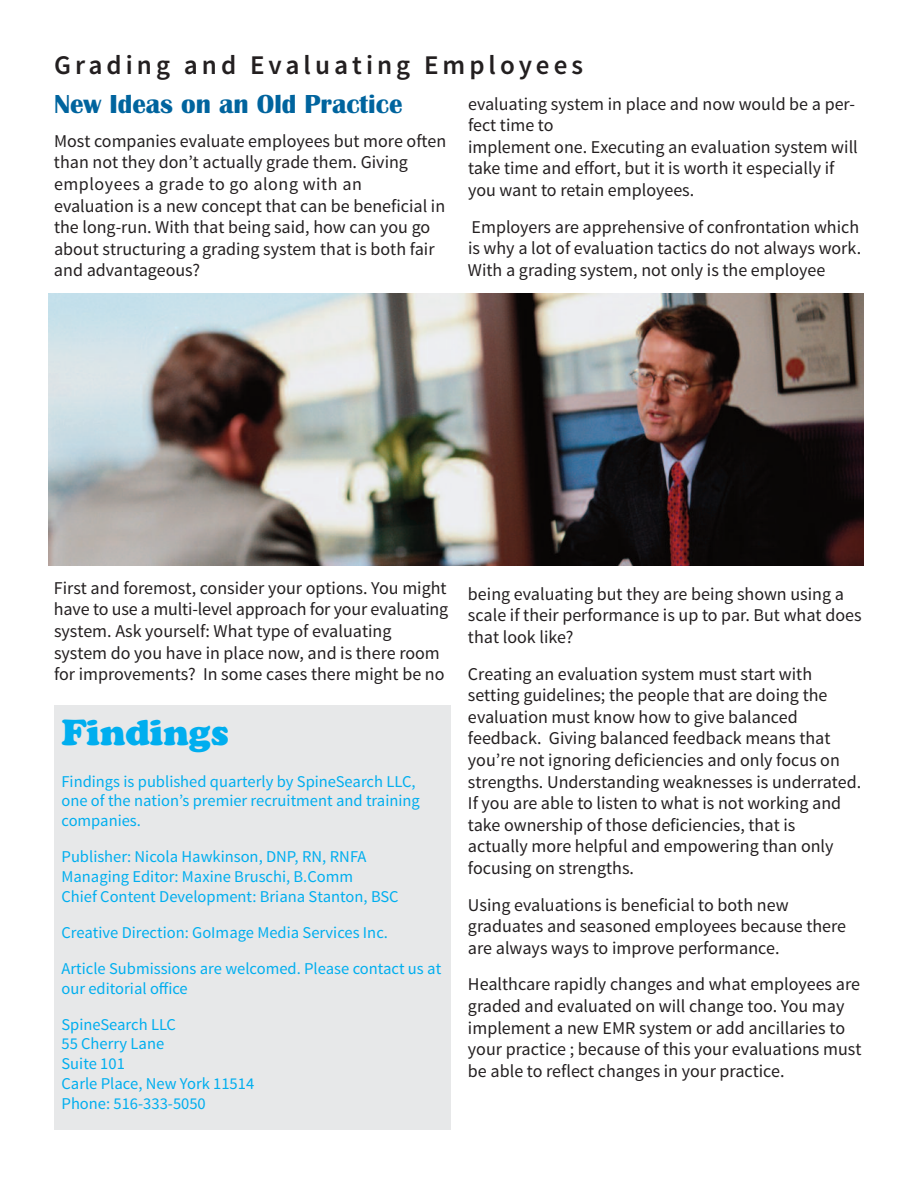
<style>
.page{position:relative;width:918px;height:1188px;background:#fff}
.page>*{position:absolute;margin:0;border:0;box-sizing:border-box;transform-origin:0 0}
.t1{font:36px "Cooper Black Std";color:#00aeef}
.t2{font:600 27px "Source Sans Pro";letter-spacing:.15em;color:#231f20}
.t3{font:700 27px "Britannic";color:#00649e}
.t4{font:18px/21.6px "Source Sans Pro";color:#231f20}
.t5{font:16.5px/19.8px "Source Sans Pro";color:#00aeef}
</style>
<div class="page">
<div style="left:54px;top:705px;width:396px;height:424px;background:#e7e8e9"></div>
<img style="left:48px;top:293px;width:816px;height:272px">
<h2 class="t2" style="left:54px;top:55px;width:531px">Grading and Evaluating Employees</h2>
<h2 class="t3" style="left:54px;top:88px;width:350px">New Ideas on an Old Practice</h2>
<p class="t4" style="left:468px;top:94px;width:391px">evaluating system in place and now would be a per&shy;fect time to<br>implement one. Executing an evaluation system will take time and effort, but it is worth it especially if you want to retain employees.</p>
<p class="t4" style="left:468px;top:217px;width:395px;text-align:justify">Employers are apprehensive of confrontation which is why a lot of evaluation tactics do not always work.<br>With a grading system, not only is the employee</p>
<p class="t4" style="left:54px;top:131px;width:394px">Most companies evaluate employees but more often than not they don’t actually grade them. Giving employees a grade to go along with an evaluation is a new concept that can be beneficial in the long-run. With that being said, how can you go about structuring a grading system that is both fair and advantageous?</p>
<p class="t4" style="left:54px;top:578px;width:396px">First and foremost, consider your options. You might have to use a multi-level approach for your evaluating system. Ask yourself: What type of evaluating system do you have in place now, and is there room for improvements? In some cases there might be no</p>
<h1 class="t1" style="left:62px;top:720px;width:169px">Findings</h1>
<p class="t5" style="left:61px;top:773px;width:360px">Findings is published quarterly by SpineSearch LLC, one of the nation’s premier recruitment and training companies.</p>
<p class="t5" style="left:61px;top:848px;width:339px">Publisher: Nicola Hawkinson, DNP, RN, RNFA<br>Managing Editor: Maxine Bruschi, B.Comm<br>Chief Content Development: Briana Stanton, BSC</p>
<p class="t5" style="left:61px;top:916px;width:381px;line-height:36px">Creative Direction: GoImage Media Services Inc.<br>Article Submissions are welcomed. Please contact us at</p>
<p class="t5" style="left:61px;top:971px;width:128px;line-height:36px">our editorial office<br>SpineSearch LLC</p>
<p class="t5" style="left:61px;top:1035px;width:194px">55 Cherry Lane<br>Suite 101<br>Carle Place, New York 11514<br>Phone: 516-333-5050</p>
<p class="t4" style="left:468px;top:584px;width:395px">being evaluating but they are being shown using a scale if their performance is up to par. But what does that look like?</p>
<p class="t4" style="left:468px;top:664px;width:395px">Creating an evaluation system must start with setting guidelines; the people that are doing the evaluation must know how to give balanced feedback. Giving balanced feedback means that you’re not ignoring deficiencies and only focus on strengths. Understanding weaknesses is underrated.<br>If you are able to listen to what is not working and take ownership of those deficiencies, that is<br>actually more helpful and empowering than only focusing on strengths.</p>
<p class="t4" style="left:468px;top:895px;width:380px">Using evaluations is beneficial to both new graduates and seasoned employees because there are always ways to improve performance.</p>
<p class="t4" style="left:468px;top:975px;width:395px">Healthcare rapidly changes and what employees are graded and evaluated on will change too. You may implement a new EMR system or add ancillaries to your practice ; because of this your evaluations must be able to reflect changes in your practice.</p>
</div>
